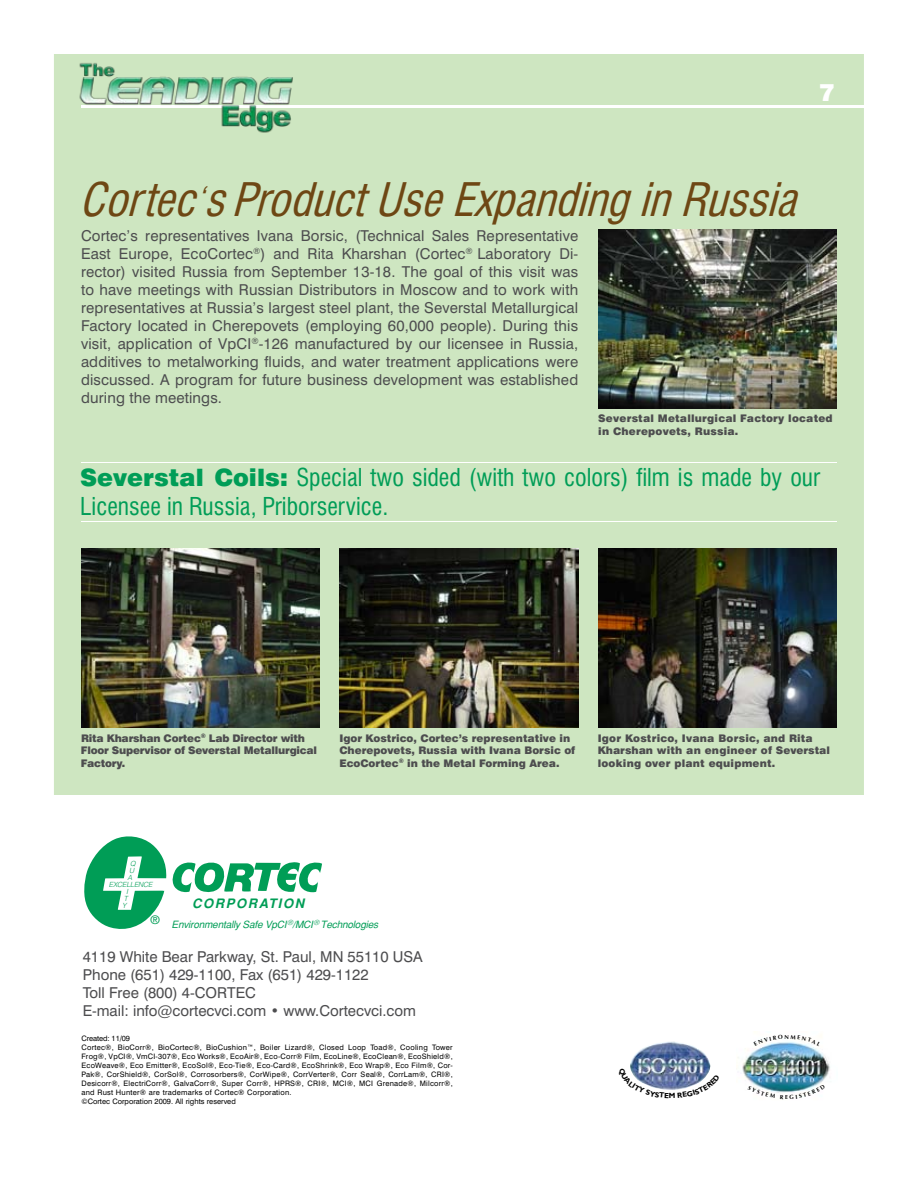
<style>
.page{position:relative;width:918px;height:1188px;background:#fff}
.page>*{position:absolute;margin:0;border:0;box-sizing:border-box;transform-origin:0 0}
.t1{font:italic condensed 45px "Swiss 721 BT";color:#6e4714}
.t2{font:condensed 24px/28.8px "Swiss 721 BT";color:#009d57}
.t3{font:900 24px "Swiss 721 BT";color:#fff}
.t4{font:15px/18px "Swiss 721 BT";color:#4d4d4f;text-align:justify}
.t5{font:italic 700 13.05px "Helvetica";letter-spacing:.12em;color:#009d56}
.t6{font:11.85px "Helvetica";color:#009d56}
.t7{font:900 10.5px/12.6px "Swiss 721 BT";letter-spacing:.02em;color:#4d4d4f}
.t8{font:900 10.5px/12.6px "Swiss 721 BT";color:#4d4d4f}
.t9{font:900 10.5px/12.6px "Swiss 721 BT";letter-spacing:-.02em;color:#4d4d4f}
.t10{font:italic 10.05px "Helvetica";letter-spacing:-.02em;color:#009d56}
.t11{font:7.5px/9px "Swiss 721 BT";letter-spacing:.03em;color:#000}
.t12{font:italic 300 7.05px/7.1px "Helvetica";letter-spacing:-.02em;color:#009d56;text-align:center}
.t13{font:700 5.7px "Optima";color:#000}
.s1{font-weight:900;font-stretch:normal}
</style>
<div class="page">
<div style="left:54px;top:54px;width:810px;height:1080px;background:#cee6c1"></div>
<hr style="left:81px;top:105px;width:837px;height:3px;background:#fff">
<img style="left:58px;top:54px;width:263px;height:79px">
<div style="left:0;top:795px;width:918px;height:393px;background:#fff"></div>
<img style="left:598px;top:230px;width:239px;height:178px">
<hr style="left:81px;top:462px;width:756px;height:1px;background:#fff">
<hr style="left:81px;top:522px;width:756px;height:1px;background:#fff">
<img style="left:81px;top:549px;width:238px;height:179px">
<img style="left:340px;top:549px;width:238px;height:179px">
<img style="left:598px;top:549px;width:239px;height:179px">
<svg style="left:84px;top:836px;width:238px;height:93px"></svg>
<img style="left:630px;top:1041px;width:80px;height:27px">
<img style="left:742px;top:1041px;width:88px;height:52px">
<svg style="left:630px;top:1068px;width:80px;height:22px"></svg>
<svg style="left:748px;top:1085px;width:36px;height:8px"></svg>
<svg style="left:790px;top:1084px;width:35px;height:9px"></svg>
<svg style="left:754px;top:1041px;width:29px;height:5px"></svg>
<svg style="left:791px;top:1041px;width:30px;height:5px"></svg>
<h2 class="t3" style="left:819px;top:78px;width:17px">7</h2>
<h1 class="t1" style="left:79px;top:173px;width:732px">Cortec<sup>‘</sup>sProductUseExpandinginRussia</h1>
<p class="t4" style="left:81px;top:227px;width:499px">Cortec’s representatives Ivana Borsic, (Technical Sales Representative East Europe, EcoCortec<sup>®</sup>) and Rita Kharshan (Cortec<sup>®</sup> Laboratory Di&shy;rector) visited Russia from September 13-18. The goal of this visit was to have meetings with Russian Distributors in Moscow and to work with representatives at Russia’s largest steel plant, the Severstal Metallurgical Factory located in Cherepovets (employing 60,000 people). During this visit, application of VpCI<sup>®</sup>-126 manufactured by our licensee in Russia, additives to metalworking fluids, and water treatment applications were discussed. A program for future business development was established during the meetings.</p>
<p class="t7" style="left:598px;top:412px;width:236px">Severstal Metallurgical Factory located in Cherepovets, Russia.</p>
<h2 class="t2" style="left:80px;top:463px;width:742px"><span class="s1">Severstal Coils:</span> Special two sided (with two colors) film is made by our<br>Licensee in Russia, Priborservice.</h2>
<p class="t9" style="left:81px;top:732px;width:238px">Rita Kharshan Cortec<sup>®</sup> Lab Director with<br>Floor Supervisor of Severstal Metallurgical<br>Factory.</p>
<p class="t8" style="left:339px;top:732px;width:237px">Igor Kostrico, Cortec’s representative in<br>Cherepovets, Russia with Ivana Borsic of<br>EcoCortec<sup>®</sup> in the Metal Forming Area.</p>
<p class="t7" style="left:598px;top:732px;width:234px">Igor Kostrico, Ivana Borsic, and Rita<br>Kharshan with an engineer of Severstal looking over plant equipment.</p>
<p class="t12" style="left:127px;top:860px;width:10px">Q<br>U<br>A</p>
<p class="t12" style="left:122px;top:888px;width:7px">I<br>T<br>Y</p>
<p class="t12" style="left:109px;top:881px;width:45px">EXCELLENCE</p>
<p class="t6" style="left:151px;top:913px;width:10px">®</p>
<p class="t5" style="left:192px;top:896px;width:113px">CORPORATION</p>
<p class="t10" style="left:172px;top:918px;width:208px">Environmentally Safe VpCI<sup>®</sup>/MCI<sup>®</sup> Technologies</p>
<p class="t4" style="left:83px;top:948px;width:342px;text-align:left">4119 White Bear Parkway, St. Paul, MN 55110 USA Phone (651) 429-1100, Fax (651) 429-1122<br>Toll Free (800) 4-CORTEC<br>E-mail: info@cortecvci.com • www.Cortecvci.com</p>
<p class="t11" style="left:82px;top:1034px;width:373px">Created: 11/09<br>Cortec®, BioCorr®, BioCortec®, BioCushion™, Boiler Lizard®, Closed Loop Toad®, Cooling Tower Frog®, VpCI®, VmCI-307®, Eco Works®, EcoAir®, Eco-Corr® Film, EcoLine®, EcoClean®, EcoShield®, EcoWeave®, Eco Emitter®, EcoSol®, Eco-Tie®, Eco-Card®, EcoShrink®, Eco Wrap®, Eco Film®, Cor-Pak®, CorShield®, CorSol®, Corrosorbers®, CorWipe®, CorrVerter®, Corr Seal®, CorrLam®, CRI®, Desicorr®, ElectriCorr®, GalvaCorr®, Super Corr®, HPRS®, CRI®, MCI®, MCI Grenade®, Milcorr®, and Rust Hunter® are trademarks of Cortec® Corporation.<br>©Cortec Corporation 2009. All rights reserved</p>
<p class="t13" style="left:785px;top:1034px;width:6px">N</p>
<p class="t13" style="left:785px;top:1094px;width:4px">E</p>
</div>
